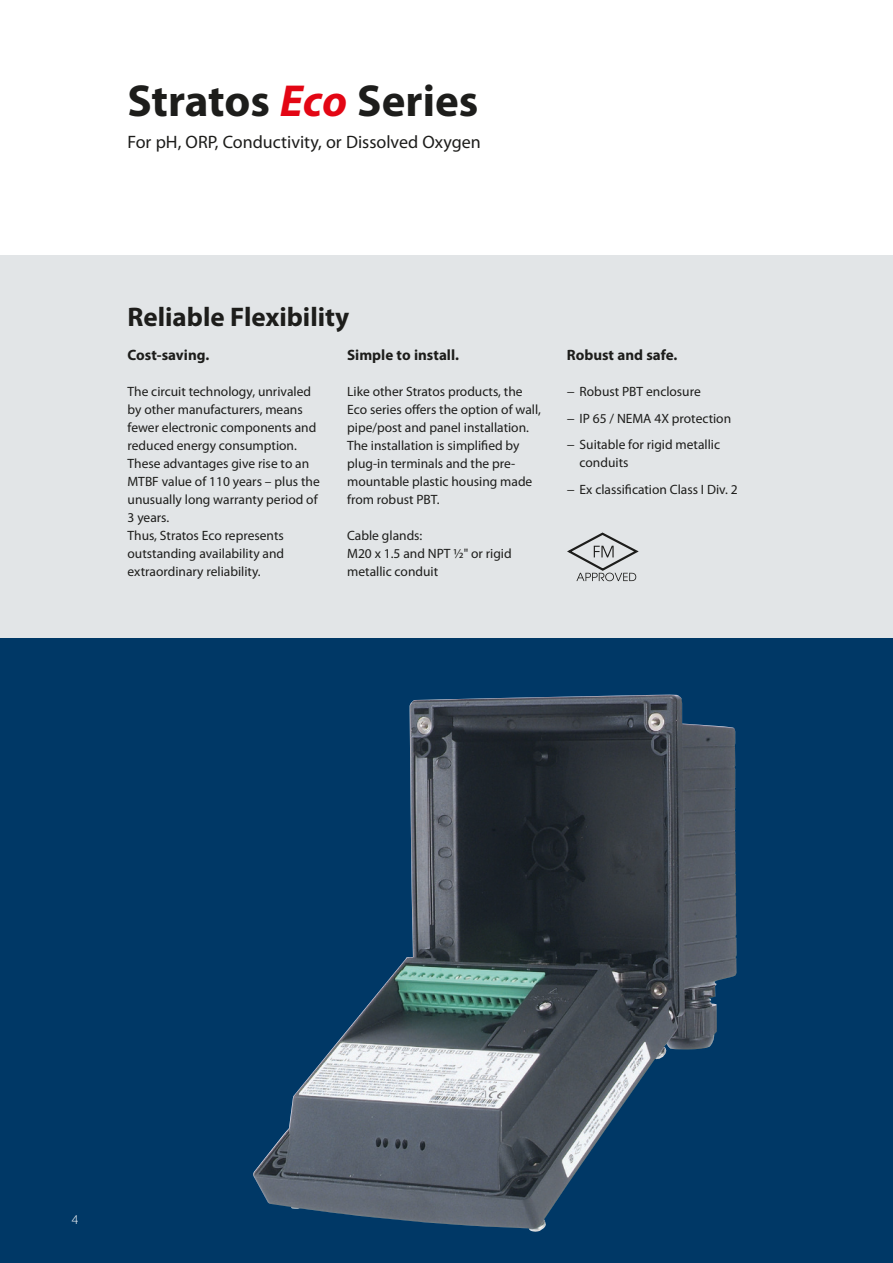
<style>
.page{position:relative;width:893px;height:1263px;background:#fff}
.page>*{position:absolute;margin:0;border:0;box-sizing:border-box;transform-origin:0 0}
.Normal_18p_22p_fett{font:700 45px "Myriad Pro";color:#1d1d1b}
.Head_innen{font:700 27px "Myriad Pro";color:#1d1d1b}
.Normal_18p_22p_fett-2{font:18px "Myriad Pro";color:#1d1d1b}
.Zwischeüberschrift_w{font:700 15px "Myriad Pro";color:#1d1d1b}
.Text_sw{font:13.5px/18px "Myriad Pro";color:#1d1d1b}
.t1{font:300 13.5px "Myriad Pro";color:#fff}
.s1{font-style:italic;color:#e30614}
</style>
<div class="page">
<div style="left:0;top:638px;width:893px;height:625px;background:#003866"></div>
<div style="left:0;top:255px;width:892px;height:383px;background:#e2e5e7"></div>
<svg style="left:567px;top:532px;width:72px;height:49px"></svg>
<img style="left:253px;top:695px;width:483px;height:537px">
<p class="Normal_18p_22p_fett" style="left:128px;top:71px;width:352px">Stratos <span class="s1">Eco</span> Series</p>
<p class="Normal_18p_22p_fett-2" style="left:128px;top:131px;width:355px">For pH, ORP, Conductivity, or Dissolved Oxygen</p>
<p class="Head_innen" style="left:128px;top:300px;width:223px">Reliable Flexibility</p>
<p class="Zwischeüberschrift_w" style="left:128px;top:345px;width:83px">Cost-saving.</p>
<p class="Text_sw" style="left:128px;top:382px;width:194px">The circuit technology, unrivaled by other manufacturers, means fewer electronic components and reduced energy consumption.<br>These advantages give rise to an<br>MTBF value of 110 years – plus the unusually long warranty period of<br>3 years.</p>
<p class="Text_sw" style="left:128px;top:526px;width:158px;text-align:justify">Thus, Stratos Eco represents outstanding availability and extraordinary reliability.</p>
<p class="Zwischeüberschrift_w" style="left:347px;top:345px;width:113px">Simple to install.</p>
<p class="Text_sw" style="left:347px;top:382px;width:195px">Like other Stratos products, the<br>Eco series offers the option of wall, pipe/post and panel installation.<br>The installation is simplified by plug-in terminals and the pre&shy;mountable plastic housing made from robust PBT.</p>
<p class="Text_sw" style="left:347px;top:526px;width:77px">Cable glands:</p>
<p class="Text_sw" style="left:347px;top:544px;width:166px">M20 x 1.5 and NPT 1/2" or rigid metallic conduit</p>
<p class="Zwischeüberschrift_w" style="left:567px;top:345px;width:112px">Robust and safe.</p>
<p class="Text_sw" style="left:567px;top:382px;width:135px">− Robust PBT enclosure</p>
<p class="Text_sw" style="left:567px;top:409px;width:166px">− IP 65 / NEMA 4X protection</p>
<p class="Text_sw" style="left:580px;top:435px;width:142px;text-indent:-13px">− Suitable for rigid metallic conduits</p>
<p class="Text_sw" style="left:567px;top:480px;width:172px">− Ex classification Class I Div. 2</p>
<p class="t1" style="left:72px;top:1211px;width:8px">4</p>
</div>
